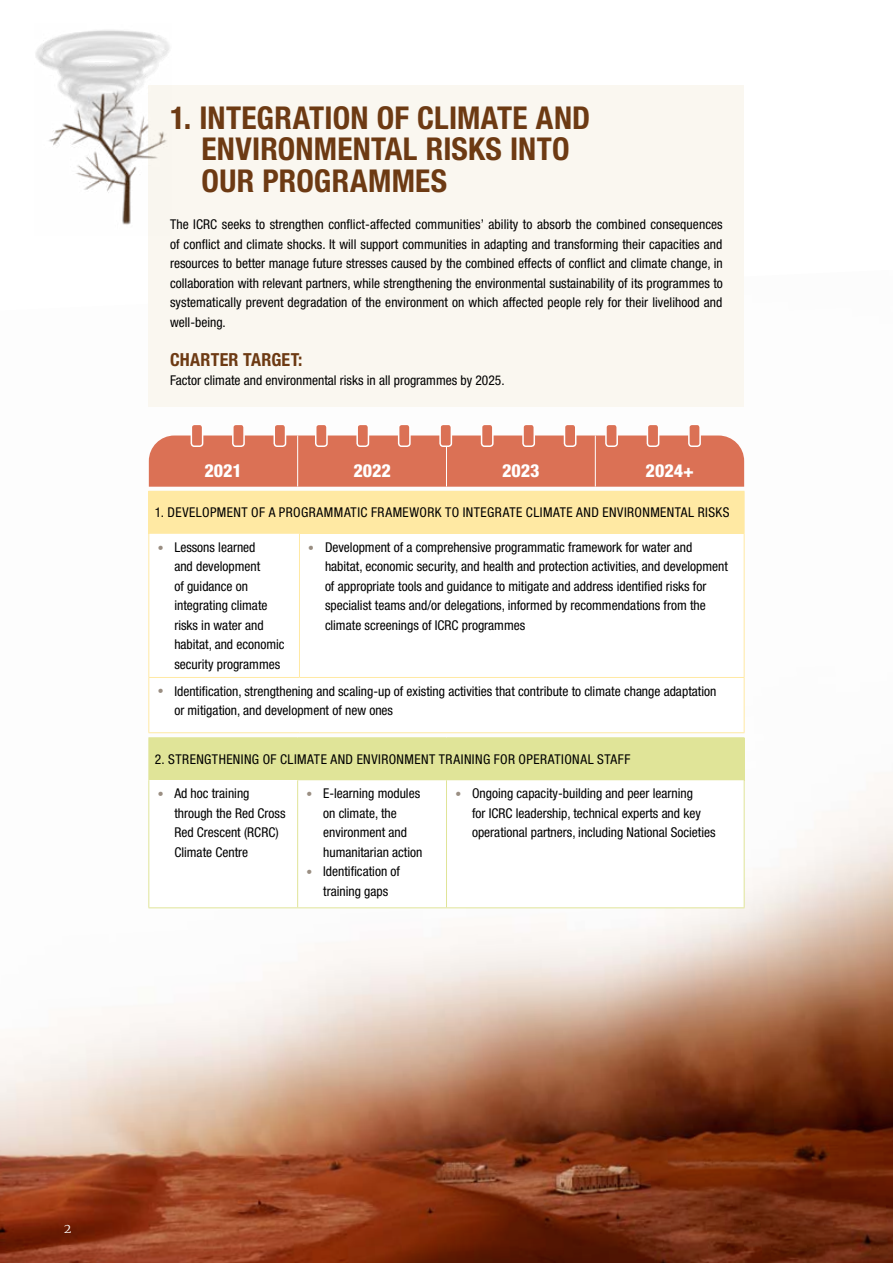
<style>
.page{position:relative;width:893px;height:1263px;background:#fff}
.page>*{position:absolute;margin:0;border:0;box-sizing:border-box;transform-origin:0 0}
.t1{font:700 condensed 31.5px/31.5px "Helvetica Neue LT Std";letter-spacing:.005em;color:#6d3a13}
.t2{font:800 condensed 18px "Helvetica Neue LT Std";color:#fff}
.t3{font:700 condensed 18px "Helvetica Neue LT Std";letter-spacing:.01em;color:#6d3a13}
.t4{font:condensed 13.5px/19.5px "Helvetica Neue LT Std";color:#000}
.t5{font:condensed 13.5px "Helvetica Neue LT Std";letter-spacing:.03em;color:#000}
.t6{font:300 12.75px "Merriweather";color:#fff}
.s1{font-family:"Merriweather";font-weight:900;font-stretch:normal;font-size:15px;color:#9a8e82}
</style>
<div class="page">
<img style="left:0;top:270px;width:893px;height:993px">
<div style="left:149px;top:491px;width:595px;height:43px;background:#ffe9a3"></div>
<svg style="left:149px;top:534px;width:595px;height:198px"></svg>
<div style="left:299px;top:534px;width:445px;height:143px;background:#fff"></div>
<hr style="left:148px;top:491px;width:151px;height:1px;background:#ffe9a3">
<hr style="left:148px;top:492px;width:1px;height:42px;background:#ffe9a3">
<hr style="left:744px;top:492px;width:1px;height:42px;background:#ffe9a3">
<hr style="left:148px;top:534px;width:1px;height:143px;background:#ffe9a3">
<hr style="left:744px;top:534px;width:1px;height:143px;background:#ffe9a3">
<hr style="left:148px;top:678px;width:1px;height:54px;background:#ffe9a3">
<hr style="left:744px;top:678px;width:1px;height:54px;background:#ffe9a3">
<hr style="left:148px;top:732px;width:151px;height:1px;background:#ffe9a3">
<hr style="left:299px;top:732px;width:445px;height:1px;background:#ffe9a3">
<hr style="left:299px;top:534px;width:1px;height:143px;background:#ffe9a3">
<hr style="left:148px;top:677px;width:151px;height:1px;background:#ffe9a3">
<hr style="left:299px;top:677px;width:445px;height:1px;background:#ffe9a3">
<div style="left:149px;top:738px;width:595px;height:42px;background:#e0e498"></div>
<div style="left:149px;top:780px;width:149px;height:128px;background:#fff"></div>
<svg style="left:298px;top:780px;width:446px;height:127px"></svg>
<hr style="left:148px;top:780px;width:1px;height:127px;background:#e0e498">
<hr style="left:297px;top:780px;width:1px;height:127px;background:#e0e498">
<hr style="left:446px;top:780px;width:1px;height:127px;background:#e0e498">
<hr style="left:744px;top:780px;width:1px;height:127px;background:#e0e498">
<hr style="left:148px;top:907px;width:150px;height:1px;background:#e0e498">
<hr style="left:298px;top:907px;width:148px;height:1px;background:#e0e498">
<hr style="left:446px;top:907px;width:298px;height:1px;background:#e0e498">
<hr style="left:148px;top:737px;width:150px;height:1px;background:#e0e498">
<hr style="left:148px;top:738px;width:1px;height:42px;background:#e0e498">
<hr style="left:298px;top:737px;width:148px;height:1px;background:#e0e498">
<hr style="left:446px;top:737px;width:298px;height:1px;background:#e0e498">
<hr style="left:744px;top:738px;width:1px;height:42px;background:#e0e498">
<div style="left:149px;top:85px;width:595px;height:322px;background:#faf7f0"></div>
<svg style="left:149px;top:423px;width:595px;height:64px"></svg>
<img style="left:35px;top:30px;width:135px;height:206px">
<h1 class="t1" style="left:202px;top:101px;width:390px;text-indent:-32px">1. INTEGRATION OF CLIMATE AND<br>ENVIRONMENTAL RISKS INTO<br>OUR PROGRAMMES</h1>
<p class="t4" style="left:170px;top:215px;width:554px;text-align:justify">The ICRC seeks to strengthen conflict-affected communities’ ability to absorb the combined consequences of conflict and climate shocks. It will support communities in adapting and transforming their capacities and resources to better manage future stresses caused by the combined effects of conflict and climate change, in collaboration with relevant partners, while strengthening the environmental sustainability of its programmes to systematically prevent degradation of the environment on which affected people rely for their livelihood and well-being.</p>
<h2 class="t3" style="left:170px;top:348px;width:134px">CHARTER TARGET:</h2>
<p class="t4" style="left:170px;top:371px;width:336px">Factor climate and environmental risks in all programmes by 2025.</p>
<h2 class="t2" style="left:205px;top:460px;width:39px">2021</h2>
<h2 class="t2" style="left:353px;top:460px;width:39px">2022</h2>
<h2 class="t2" style="left:502px;top:460px;width:39px">2023</h2>
<h2 class="t2" style="left:646px;top:460px;width:50px">2024+</h2>
<p class="t5" style="left:155px;top:505px;width:576px">1. DEVELOPMENT OF A PROGRAMMATIC FRAMEWORK TO INTEGRATE CLIMATE AND ENVIRONMENTAL RISKS</p>
<p class="t4" style="left:174px;top:537px;width:112px;text-indent:-17px"><span class="s1">•</span> Lessons learned<br>and development<br>of guidance on integrating climate risks in water and habitat, and economic security programmes</p>
<p class="t4" style="left:325px;top:537px;width:404px;text-indent:-17px"><span class="s1">•</span> Development of a comprehensive programmatic framework for water and habitat, economic security, and health and protection activities, and development of appropriate tools and guidance to mitigate and address identified risks for specialist teams and/or delegations, informed by recommendations from the climate screenings of ICRC programmes</p>
<p class="t4" style="left:174px;top:681px;width:544px;text-indent:-17px"><span class="s1">•</span> Identification, strengthening and scaling-up of existing activities that contribute to climate change adaptation or mitigation, and development of new ones</p>
<p class="t5" style="left:155px;top:751px;width:477px">2. STRENGTHENING OF CLIMATE AND ENVIRONMENT TRAINING FOR OPERATIONAL STAFF</p>
<p class="t4" style="left:174px;top:784px;width:113px;text-indent:-17px"><span class="s1">•</span> Ad hoc training through the Red Cross<br>Red Crescent (RCRC)<br>Climate Centre</p>
<p class="t4" style="left:323px;top:784px;width:101px;text-indent:-17px"><span class="s1">•</span> E-learning modules on climate, the environment and humanitarian action</p>
<p class="t4" style="left:306px;top:862px;width:95px;text-align:center"><span class="s1">•</span> Identification of training gaps</p>
<p class="t4" style="left:472px;top:784px;width:245px;text-indent:-17px"><span class="s1">•</span> Ongoing capacity-building and peer learning<br>for ICRC leadership, technical experts and key operational partners, including National Societies</p>
<p class="t6" style="left:64px;top:1220px;width:9px">2</p>
</div>
